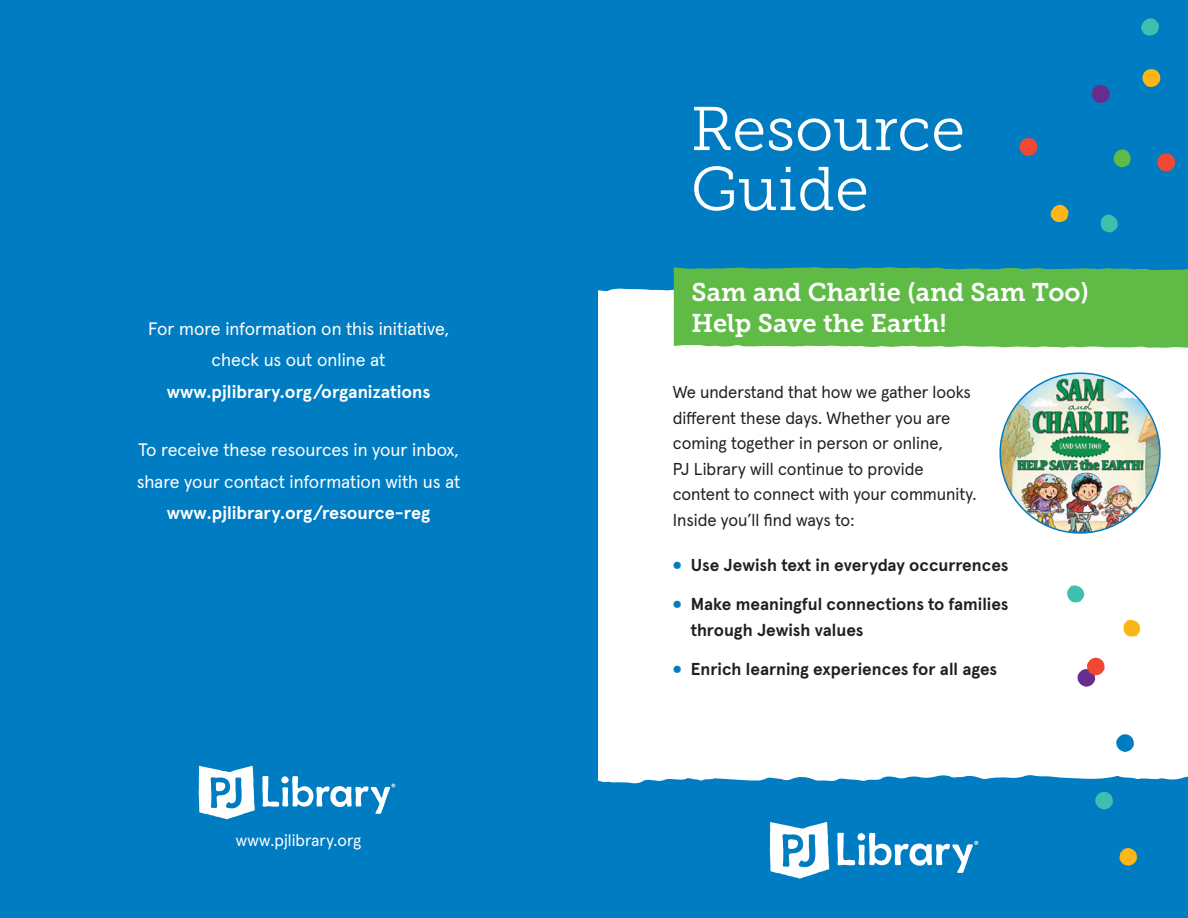
<style>
.page{position:relative;width:1188px;height:918px;background:#fff}
.page>*{position:absolute;margin:0;border:0;box-sizing:border-box;transform-origin:0 0}
.t1{font:61.5px "Museo Slab 300";color:#fff}
.t2{font:25.5px "Museo Slab 700";color:#fff}
.t3{font:18px/31.5px "Apercu Pro";color:#fff;text-align:center}
.t4{font:700 18px/31.5px "Apercu Pro";color:#fff;text-align:center}
.t5{font:17.25px/25.5px "Apercu Pro";letter-spacing:-.005em;color:#231f20}
.t6{font:700 17.25px/25.5px "Apercu Pro";letter-spacing:-.005em;color:#231f20}
.t7{font:16.5px "Apercu Pro";color:#fff}
.s1{font-weight:400}
.s2{font-family:"Museo Slab 900";font-weight:400;font-size:19.5px;color:#007cc2}
.s3{font-weight:700}
</style>
<div class="page">
<div style="left:597px;top:774px;width:591px;height:144px;background:#007cc2"></div>
<div style="left:594px;top:0;width:594px;height:307px;background:#007cc2"></div>
<svg style="left:770px;top:822px;width:59px;height:57px"></svg>
<svg style="left:837px;top:833px;width:141px;height:40px"></svg>
<svg style="left:597px;top:287px;width:77px;height:60px"></svg>
<svg style="left:1123px;top:620px;width:17px;height:17px"></svg>
<svg style="left:1116px;top:734px;width:18px;height:18px"></svg>
<svg style="left:1119px;top:848px;width:18px;height:18px"></svg>
<svg style="left:1078px;top:658px;width:27px;height:29px"></svg>
<svg style="left:1095px;top:792px;width:18px;height:17px"></svg>
<svg style="left:1067px;top:585px;width:17px;height:17px"></svg>
<div style="left:0;top:0;width:597px;height:918px;background:#007cc2"></div>
<svg style="left:199px;top:766px;width:56px;height:53px"></svg>
<svg style="left:262px;top:776px;width:133px;height:38px"></svg>
<svg style="left:1051px;top:205px;width:17px;height:17px"></svg>
<svg style="left:1020px;top:138px;width:17px;height:18px"></svg>
<svg style="left:1101px;top:215px;width:17px;height:17px"></svg>
<svg style="left:1114px;top:149px;width:17px;height:18px"></svg>
<svg style="left:1141px;top:18px;width:18px;height:18px"></svg>
<svg style="left:1091px;top:85px;width:19px;height:18px"></svg>
<svg style="left:1157px;top:153px;width:18px;height:18px"></svg>
<svg style="left:1142px;top:69px;width:18px;height:18px"></svg>
<div style="left:674px;top:267px;width:514px;height:81px;background:#60bb46"></div>
<img style="left:1000px;top:373px;width:160px;height:160px;border-radius:80px">
<p class="t1" style="left:691px;top:95px;width:276px">Resource</p>
<p class="t1" style="left:691px;top:155px;width:180px">Guide</p>
<p class="t2" style="left:692px;top:278px;width:399px">Sam and Charlie (and Sam Too)</p>
<p class="t3" style="left:148px;top:311px;width:303px">For more information on this initiative,</p>
<p class="t2" style="left:692px;top:309px;width:256px">Help Save the Earth!</p>
<p class="t4" style="left:167px;top:343px;width:265px"><span class="s1">check us out online at </span>www.pjlibrary.org/organizations</p>
<p class="t5" style="left:673px;top:378px;width:305px">We understand that how we gather looks different these days. Whether you are coming together in person or online,<br>PJ Library will continue to provide content to connect with your community.<br>Inside you’ll find ways to:</p>
<p class="t6" style="left:673px;top:551px;width:337px"><span class="s2">•</span> Use Jewish text in everyday occurrences</p>
<p class="t6" style="left:691px;top:590px;width:319px;text-indent:-18px"><span class="s2">•</span> Make meaningful connections to families through Jewish values</p>
<p class="t6" style="left:673px;top:655px;width:326px"><span class="s2">•</span> Enrich learning experiences for all ages</p>
<p class="t3" style="left:137px;top:433px;width:325px">To receive these resources in your inbox, share your contact information with us at <span class="s3">www.pjlibrary.org/resource-reg</span></p>
<p class="t7" style="left:236px;top:827px;width:127px">www.pjlibrary.org</p>
</div>
